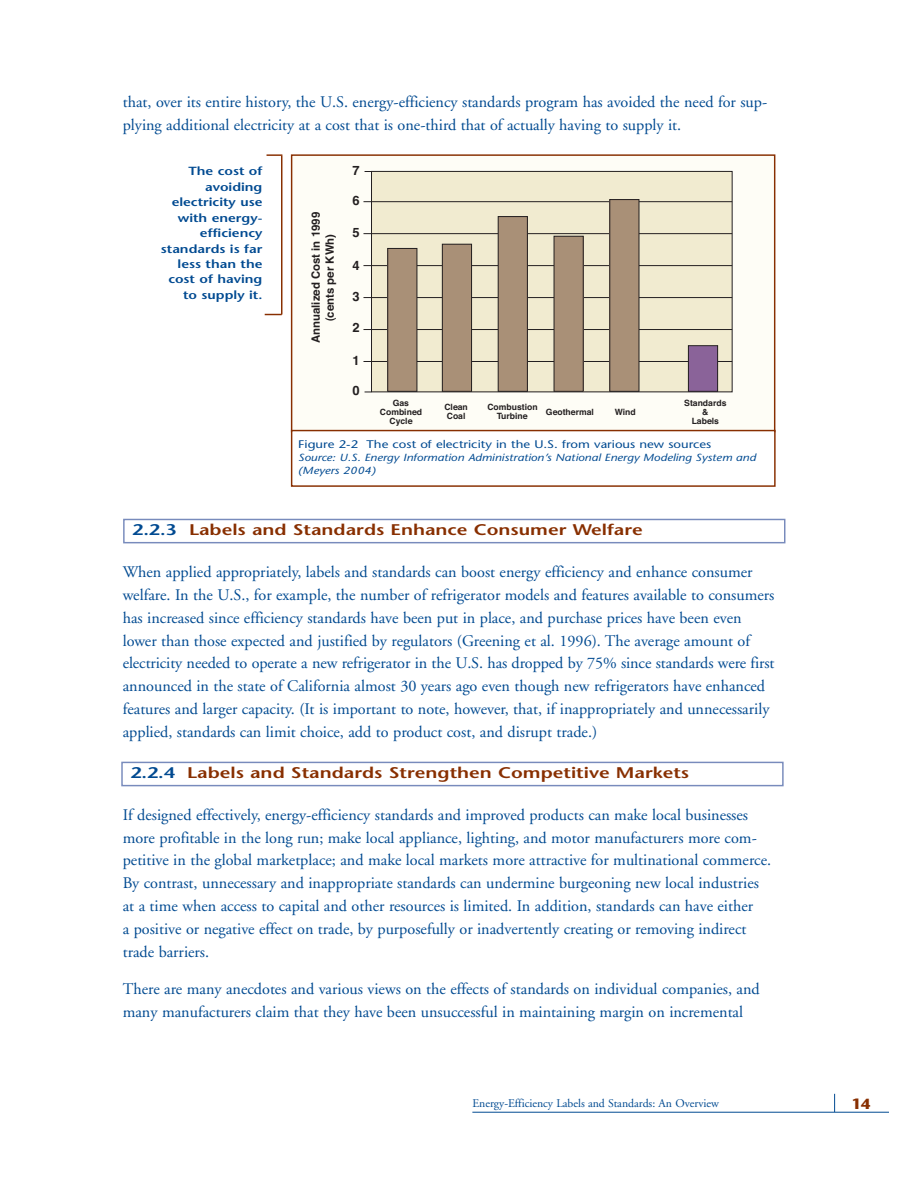
<style>
.page{position:relative;width:918px;height:1188px;background:#fff}
.page>*{position:absolute;margin:0;border:0;box-sizing:border-box;transform-origin:0 0}
.t1{font:16.2px/22.8px "Adobe Garamond";color:#014a91}
.t2{font:600 15.45px "Stone Sans";color:#882f01;scale:1.26 1}
.t3{font:700 14.7px "Stone Sans";color:#882f01}
.t4{font:700 12.9px "Helvetica";color:#231f20}
.t5{font:600 11.7px/15.5px "Stone Sans";color:#014a91;text-align:right;scale:1.2 1}
.t6{font:11.7px "Adobe Garamond";color:#014a91}
.t7{font:700 11.4px/13.6px "Helvetica";color:#231f20;text-align:center}
.t8{font:10.95px "Stone Sans";color:#014a91;scale:1.2 1}
.t9{font:italic 10.35px/13.2px "Stone Sans";color:#014a91;scale:1.2 1}
.t10{font:700 8.7px/9.3px "Helvetica";color:#231f20;text-align:center}
.s1{color:#014a91}
</style>
<div class="page">
<hr style="left:472px;top:1112px;width:417px;height:1px;background:#014a91">
<svg style="left:834px;top:1094px;width:1px;height:18px"></svg>
<div style="left:123px;top:519px;width:662px;height:24px;border:1px solid #788bbc"></div>
<div style="left:121px;top:762px;width:663px;height:24px;border:1px solid #788bbc"></div>
<div style="left:292px;top:155px;width:483px;height:277px;background:#fefdf6"></div>
<div style="left:372px;top:171px;width:360px;height:221px;background:#f1ebd0"></div>
<div style="left:371px;top:171px;width:361px;height:221px;border:1px solid #231f20"></div>
<hr style="left:363px;top:361px;width:369px;height:1px;background:#231f20">
<hr style="left:363px;top:329px;width:369px;height:1px;background:#231f20">
<hr style="left:363px;top:297px;width:369px;height:1px;background:#231f20">
<hr style="left:363px;top:265px;width:369px;height:1px;background:#231f20">
<hr style="left:363px;top:233px;width:369px;height:1px;background:#231f20">
<hr style="left:363px;top:201px;width:369px;height:1px;background:#231f20">
<div style="left:388px;top:248px;width:29px;height:143px;background:#a99077"></div>
<div style="left:387px;top:248px;width:30px;height:144px;border:1px solid #231f20"></div>
<div style="left:442px;top:244px;width:30px;height:147px;background:#a99077"></div>
<div style="left:442px;top:244px;width:30px;height:148px;border:1px solid #231f20"></div>
<div style="left:498px;top:217px;width:29px;height:174px;background:#a99077"></div>
<div style="left:498px;top:216px;width:30px;height:176px;border:1px solid #231f20"></div>
<div style="left:554px;top:236px;width:29px;height:155px;background:#a99077"></div>
<div style="left:554px;top:236px;width:30px;height:156px;border:1px solid #231f20"></div>
<div style="left:610px;top:200px;width:29px;height:191px;background:#a99077"></div>
<div style="left:609px;top:199px;width:30px;height:193px;border:1px solid #231f20"></div>
<div style="left:688px;top:346px;width:30px;height:45px;background:#8a6399"></div>
<div style="left:688px;top:345px;width:30px;height:47px;border:1px solid #231f20"></div>
<svg style="left:267px;top:154px;width:15px;height:2px"></svg>
<div style="left:291px;top:430px;width:485px;height:57px;border:1px solid #882f01"></div>
<hr style="left:281px;top:156px;width:1px;height:159px;background:#882f01">
<svg style="left:265px;top:314px;width:17px;height:1px"></svg>
<p class="t1" style="left:123px;top:92px;width:646px">that, over its entire history, the U.S. energy-efficiency standards program has avoided the need for sup&shy;plying additional electricity at a cost that is one-third that of actually having to supply it.</p>
<p class="t5" style="left:161px;top:165px;width:86px">The cost of avoiding electricity use with energy&shy;efficiency standards is far less than the cost of having to supply it.</p>
<p class="t7" style="left:310px;top:343px;width:133px;rotate:-90deg">Annualized Cost in 1999 (cents per KWh)</p>
<p class="t4" style="left:352px;top:166px;width:9px">7</p>
<p class="t4" style="left:352px;top:196px;width:9px">6</p>
<p class="t4" style="left:352px;top:228px;width:9px">5</p>
<p class="t4" style="left:352px;top:261px;width:9px">4</p>
<p class="t4" style="left:352px;top:292px;width:9px">3</p>
<p class="t4" style="left:352px;top:323px;width:9px">2</p>
<p class="t4" style="left:352px;top:355px;width:9px">1</p>
<p class="t4" style="left:352px;top:386px;width:9px">0</p>
<p class="t10" style="left:380px;top:399px;width:44px">Gas<br>Combined<br>Cycle</p>
<p class="t10" style="left:444px;top:403px;width:25px;text-align:left">Clean<br>Coal</p>
<p class="t10" style="left:487px;top:403px;width:52px">Combustion<br>Turbine</p>
<p class="t10" style="left:546px;top:408px;width:49px">Geothermal</p>
<p class="t10" style="left:615px;top:408px;width:23px">Wind</p>
<p class="t10" style="left:684px;top:399px;width:44px">Standards &amp;<br>Labels</p>
<p class="t8" style="left:298px;top:440px;width:346px">Figure 2-2 The cost of electricity in the U.S. from various new sources</p>
<p class="t9" style="left:298px;top:452px;width:383px">Source: U.S. Energy Information Administration’s National Energy Modeling System and (Meyers 2004)</p>
<p class="t2" style="left:132px;top:523px;width:407px"><span class="s1">2.2.3</span> Labels and Standards Enhance Consumer Welfare</p>
<p class="t1" style="left:123px;top:562px;width:653px">When applied appropriately, labels and standards can boost energy efficiency and enhance consumer welfare. In the U.S., for example, the number of refrigerator models and features available to consumers has increased since efficiency standards have been put in place, and purchase prices have been even lower than those expected and justified by regulators (Greening et al. 1996). The average amount of electricity needed to operate a new refrigerator in the U.S. has dropped by 75% since standards were first announced in the state of California almost 30 years ago even though new refrigerators have enhanced features and larger capacity. (It is important to note, however, that, if inappropriately and unnecessarily applied, standards can limit choice, add to product cost, and disrupt trade.)</p>
<p class="t2" style="left:130px;top:766px;width:445px"><span class="s1">2.2.4</span> Labels and Standards Strengthen Competitive Markets</p>
<p class="t1" style="left:123px;top:805px;width:650px">If designed effectively, energy-efficiency standards and improved products can make local businesses more profitable in the long run; make local appliance, lighting, and motor manufacturers more com&shy;petitive in the global marketplace; and make local markets more attractive for multinational commerce.<br>By contrast, unnecessary and inappropriate standards can undermine burgeoning new local industries at a time when access to capital and other resources is limited. In addition, standards can have either<br>a positive or negative effect on trade, by purposefully or inadvertently creating or removing indirect trade barriers.</p>
<p class="t1" style="left:123px;top:979px;width:639px">There are many anecdotes and various views on the effects of standards on individual companies, and many manufacturers claim that they have been unsuccessful in maintaining margin on incremental</p>
<p class="t6" style="left:472px;top:1098px;width:248px">Energy-Efficiency Labels and Standards: An Overview</p>
<p class="t3" style="left:852px;top:1099px;width:20px">14</p>
</div>
